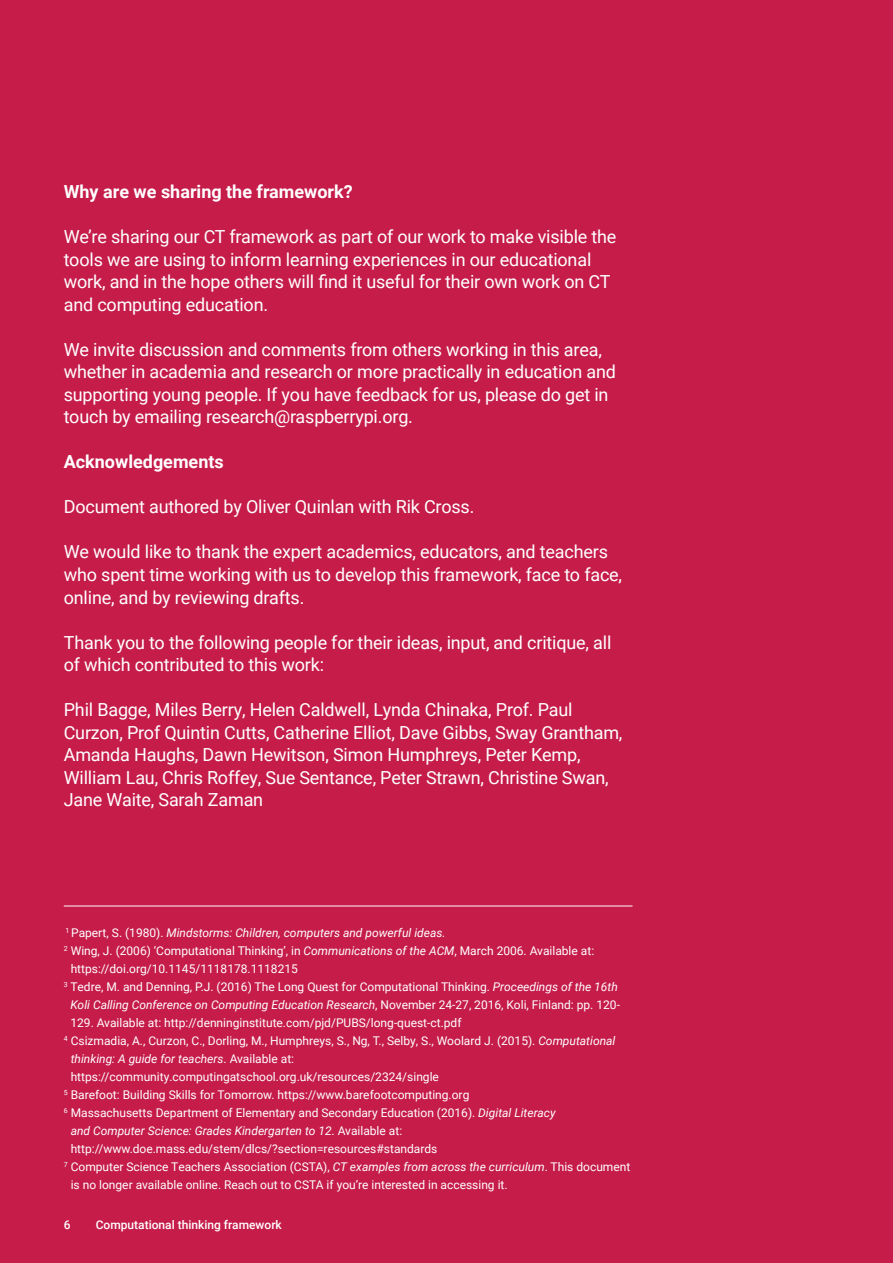
<style>
.page{position:relative;width:893px;height:1263px;background:#c51c4a}
.page>*{position:absolute;margin:0;border:0;box-sizing:border-box;transform-origin:0 0}
.t1{font:18px/22.5px "Roboto";letter-spacing:-.01em;color:#fff}
.t2{font:700 18px "Roboto";color:#fff}
.t3{font:12px "Roboto";color:#fff}
.t4{font:italic 12px "Roboto";color:#fff}
.t5{font:500 12px "Roboto";color:#fff}
.s1{font-style:normal}
.s2{font-style:italic}
</style>
<div class="page">
<hr style="left:64px;top:906px;width:568px;height:1px;background:#fff">
<p class="t2" style="left:64px;top:179px;width:290px">Why are we sharing the framework?</p>
<p class="t1" style="left:64px;top:225px;width:554px">We’re sharing our CT framework as part of our work to make visible the tools we are using to inform learning experiences in our educational work, and in the hope others will find it useful for their own work on CT and computing education.</p>
<p class="t1" style="left:64px;top:338px;width:554px">We invite discussion and comments from others working in this area, whether in academia and research or more practically in education and supporting young people. If you have feedback for us, please do get in touch by emailing research@raspberrypi.org.</p>
<p class="t2" style="left:64px;top:449px;width:161px">Acknowledgements</p>
<p class="t1" style="left:64px;top:495px;width:412px">Document authored by Oliver Quinlan with Rik Cross.</p>
<p class="t1" style="left:64px;top:540px;width:560px">We would like to thank the expert academics, educators, and teachers who spent time working with us to develop this framework, face to face, online, and by reviewing drafts.</p>
<p class="t1" style="left:64px;top:630px;width:549px">Thank you to the following people for their ideas, input, and critique, all of which contributed to this work:</p>
<p class="t1" style="left:64px;top:698px;width:560px">Phil Bagge, Miles Berry, Helen Caldwell, Lynda Chinaka, Prof. Paul Curzon, Prof Quintin Cutts, Catherine Elliot, Dave Gibbs, Sway Grantham, Amanda Haughs, Dawn Hewitson, Simon Humphreys, Peter Kemp, William Lau, Chris Roffey, Sue Sentance, Peter Strawn, Christine Swan, Jane Waite, Sarah Zaman</p>
<p class="t4" style="left:66px;top:924px;width:382px"><sup>1</sup> <span class="s1">Papert, S. (1980).</span> Mindstorms: Children, computers and powerful ideas.</p>
<p class="t3" style="left:64px;top:942px;width:532px"><sup>2</sup> Wing, J. (2006) ‘Computational Thinking’, in <span class="s2">Communications of the ACM</span>, March 2006. Available at:</p>
<p class="t3" style="left:71px;top:960px;width:229px">https://doi.org/10.1145/1118178.1118215</p>
<p class="t3" style="left:64px;top:978px;width:556px"><sup>3</sup> Tedre, M. and Denning, P.J. (2016) The Long Quest for Computational Thinking. <span class="s2">Proceedings of the 16th</span></p>
<p class="t4" style="left:70px;top:996px;width:551px">Koli Calling Conference on Computing Education Research<span class="s1">, November 24-27, 2016, Koli, Finland: pp. 120-</span></p>
<p class="t3" style="left:70px;top:1014px;width:393px">129. Available at: http://denninginstitute.com/pjd/PUBS/long-quest-ct.pdf</p>
<p class="t3" style="left:64px;top:1032px;width:553px"><sup>4</sup> Csizmadia, A., Curzon, C., Dorling, M., Humphreys, S., Ng, T., Selby, S., Woolard J. (2015). <span class="s2">Computational</span></p>
<p class="t4" style="left:71px;top:1050px;width:225px">thinking: A guide for teachers<span class="s1">. Available at:</span></p>
<p class="t3" style="left:71px;top:1068px;width:370px">https://community.computingatschool.org.uk/resources/2324/single</p>
<p class="t3" style="left:64px;top:1086px;width:407px"><sup>5</sup> Barefoot: Building Skills for Tomorrow. https://www.barefootcomputing.org</p>
<p class="t3" style="left:64px;top:1104px;width:493px"><sup>6</sup> Massachusetts Department of Elementary and Secondary Education (2016). <span class="s2">Digital Literacy</span></p>
<p class="t4" style="left:71px;top:1122px;width:333px">and Computer Science: Grades Kindergarten to 12<span class="s1">. Available at:</span></p>
<p class="t3" style="left:71px;top:1140px;width:368px">http://www.doe.mass.edu/stem/dlcs/?section=resources#standards</p>
<p class="t3" style="left:64px;top:1158px;width:568px"><sup>7</sup> Computer Science Teachers Association (CSTA), <span class="s2">CT examples from across the curriculum</span>. This document</p>
<p class="t3" style="left:71px;top:1176px;width:438px">is no longer available online. Reach out to CSTA if you’re interested in accessing it.</p>
<p class="t5" style="left:64px;top:1217px;width:8px">6</p>
<p class="t5" style="left:96px;top:1217px;width:188px">Computational thinking framework</p>
</div>
